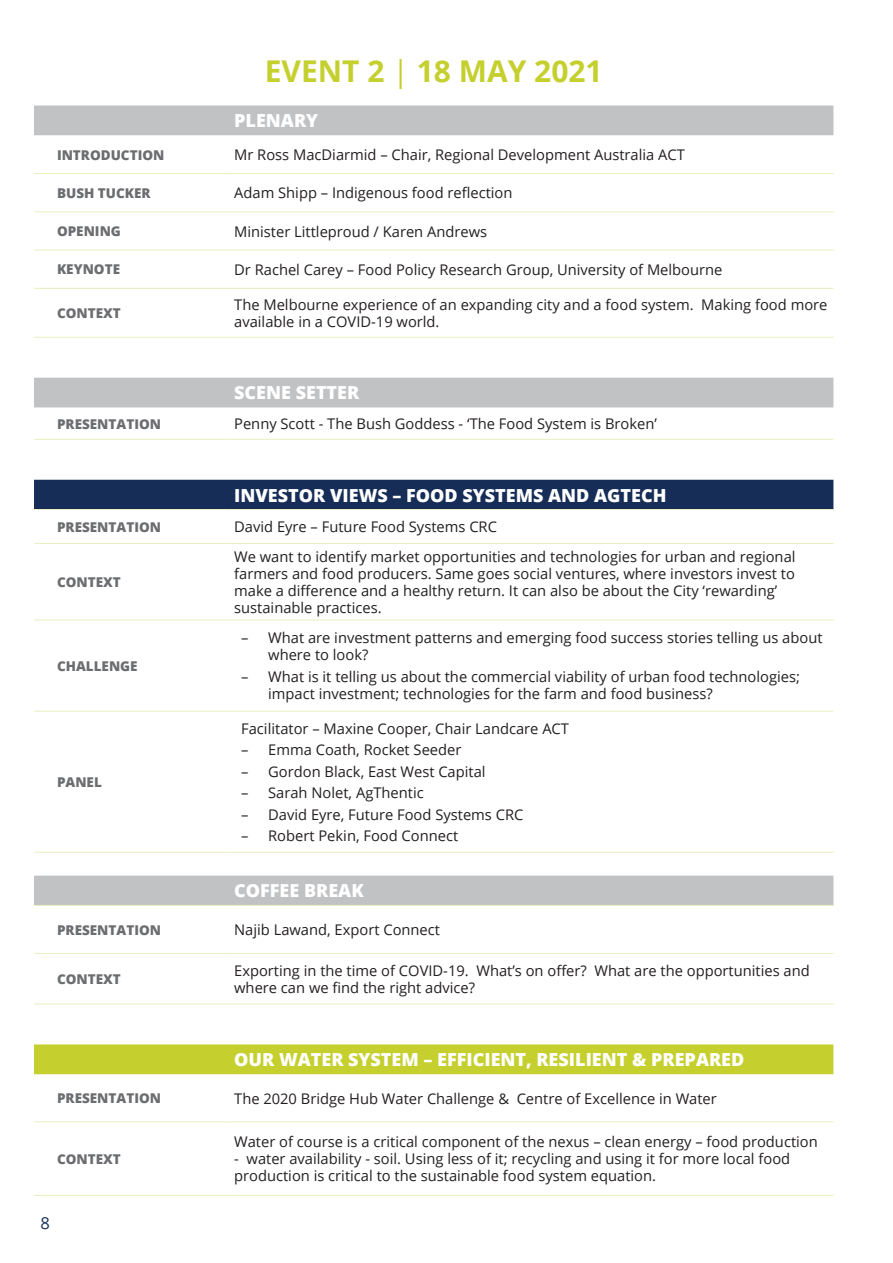
<style>
.page{position:relative;width:893px;height:1263px;background:#fff}
.page>*{position:absolute;margin:0;border:0;box-sizing:border-box;transform-origin:0 0}
.t1{font:700 30px "Open Sans";color:#c5d02e}
.table1_theme{font:800 18px "Open Sans";color:#fff}
.None-2{font:16.5px "Open Sans";color:#162e57}
.table1_text{font:14.7px/17.2px "Open Sans";color:#231f20}
.table1_activity{font:800 13.5px "Open Sans";color:#6c6d70}
.s1{font-weight:400}
</style>
<div class="page">
<div style="left:34px;top:105px;width:799px;height:30px;background:#c1c2c4"></div>
<hr style="left:34px;top:173px;width:194px;height:1px;background:#ebeebf">
<hr style="left:228px;top:173px;width:605px;height:1px;background:#ebeebf">
<hr style="left:34px;top:211px;width:194px;height:1px;background:#ebeebf">
<hr style="left:228px;top:211px;width:605px;height:1px;background:#ebeebf">
<hr style="left:34px;top:250px;width:194px;height:1px;background:#ebeebf">
<hr style="left:228px;top:250px;width:605px;height:1px;background:#ebeebf">
<hr style="left:34px;top:288px;width:194px;height:1px;background:#ebeebf">
<hr style="left:228px;top:288px;width:605px;height:1px;background:#ebeebf">
<hr style="left:34px;top:337px;width:194px;height:1px;background:#ebeebf">
<hr style="left:228px;top:337px;width:605px;height:1px;background:#ebeebf">
<div style="left:34px;top:378px;width:799px;height:29px;background:#c1c2c4"></div>
<hr style="left:34px;top:439px;width:194px;height:1px;background:#ebeebf">
<hr style="left:228px;top:439px;width:605px;height:1px;background:#ebeebf">
<div style="left:34px;top:480px;width:799px;height:29px;background:#162e57"></div>
<hr style="left:34px;top:509px;width:194px;height:1px;background:#ebeebf">
<hr style="left:228px;top:509px;width:605px;height:1px;background:#ebeebf">
<hr style="left:34px;top:543px;width:194px;height:1px;background:#ebeebf">
<hr style="left:228px;top:543px;width:605px;height:1px;background:#ebeebf">
<hr style="left:34px;top:620px;width:194px;height:1px;background:#ebeebf">
<hr style="left:228px;top:620px;width:605px;height:1px;background:#ebeebf">
<hr style="left:34px;top:711px;width:194px;height:1px;background:#ebeebf">
<hr style="left:228px;top:711px;width:605px;height:1px;background:#ebeebf">
<hr style="left:34px;top:852px;width:194px;height:1px;background:#ebeebf">
<hr style="left:228px;top:852px;width:605px;height:1px;background:#ebeebf">
<div style="left:34px;top:876px;width:799px;height:29px;background:#c1c2c4"></div>
<hr style="left:34px;top:905px;width:194px;height:1px;background:#ebeebf">
<hr style="left:228px;top:905px;width:605px;height:1px;background:#ebeebf">
<hr style="left:34px;top:953px;width:194px;height:1px;background:#ebeebf">
<hr style="left:228px;top:953px;width:605px;height:1px;background:#ebeebf">
<hr style="left:34px;top:1004px;width:194px;height:1px;background:#ebeebf">
<hr style="left:228px;top:1004px;width:605px;height:1px;background:#ebeebf">
<div style="left:34px;top:1044px;width:799px;height:30px;background:#c5d02e"></div>
<hr style="left:34px;top:1121px;width:194px;height:1px;background:#ebeebf">
<hr style="left:228px;top:1121px;width:605px;height:1px;background:#ebeebf">
<hr style="left:34px;top:1195px;width:194px;height:1px;background:#ebeebf">
<hr style="left:228px;top:1195px;width:605px;height:1px;background:#ebeebf">
<p class="t1" style="left:265px;top:50px;width:339px">EVENT 2 <span class="s1">|</span> 18 MAY 2021</p>
<p class="table1_theme" style="left:234px;top:107px;width:85px">PLENARY</p>
<p class="table1_activity" style="left:57px;top:144px;width:109px">INTRODUCTION</p>
<p class="table1_text" style="left:234px;top:146px;width:452px">Mr Ross MacDiarmid – Chair, Regional Development Australia ACT</p>
<p class="table1_activity" style="left:57px;top:183px;width:95px">BUSH TUCKER</p>
<p class="table1_text" style="left:234px;top:184px;width:280px">Adam Shipp – Indigenous food reflection</p>
<p class="table1_activity" style="left:57px;top:221px;width:65px">OPENING</p>
<p class="table1_text" style="left:234px;top:222px;width:254px">Minister Littleproud / Karen Andrews</p>
<p class="table1_activity" style="left:57px;top:259px;width:65px">KEYNOTE</p>
<p class="table1_text" style="left:234px;top:260px;width:490px">Dr Rachel Carey – Food Policy Research Group, University of Melbourne</p>
<p class="table1_activity" style="left:57px;top:303px;width:65px">CONTEXT</p>
<p class="table1_text" style="left:234px;top:295px;width:595px">The Melbourne experience of an expanding city and a food system. Making food more available in a COVID-19 world.</p>
<p class="table1_theme" style="left:234px;top:379px;width:127px">SCENE SETTER</p>
<p class="table1_activity" style="left:57px;top:413px;width:106px">PRESENTATION</p>
<p class="table1_text" style="left:234px;top:415px;width:424px">Penny Scott - The Bush Goddess - ‘The Food System is Broken’</p>
<p class="table1_theme" style="left:234px;top:481px;width:434px">INVESTOR VIEWS – FOOD SYSTEMS AND AGTECH</p>
<p class="table1_activity" style="left:57px;top:516px;width:106px">PRESENTATION</p>
<p class="table1_text" style="left:234px;top:518px;width:264px">David Eyre – Future Food Systems CRC</p>
<p class="table1_activity" style="left:57px;top:572px;width:65px">CONTEXT</p>
<p class="table1_activity" style="left:57px;top:656px;width:82px">CHALLENGE</p>
<p class="table1_activity" style="left:57px;top:772px;width:46px">PANEL</p>
<p class="table1_text" style="left:234px;top:547px;width:563px">We want to identify market opportunities and technologies for urban and regional farmers and food producers. Same goes social ventures, where investors invest to make a difference and a healthy return. It can also be about the City ‘rewarding’ sustainable practices.</p>
<p class="table1_text" style="left:268px;top:629px;width:556px;text-indent:-27px">– What are investment patterns and emerging food success stories telling us about where to look?</p>
<p class="table1_text" style="left:268px;top:668px;width:533px;text-indent:-27px">– What is it telling us about the commercial viability of urban food technologies; impact investment; technologies for the farm and food business?</p>
<p class="table1_text" style="left:241px;top:719px;width:329px">Facilitator – Maxine Cooper, Chair Landcare ACT</p>
<p class="table1_text" style="left:241px;top:741px;width:222px">– Emma Coath, Rocket Seeder</p>
<p class="table1_text" style="left:241px;top:762px;width:246px">– Gordon Black, East West Capital</p>
<p class="table1_text" style="left:241px;top:784px;width:184px">– Sarah Nolet, AgThentic</p>
<p class="table1_text" style="left:241px;top:805px;width:284px">– David Eyre, Future Food Systems CRC</p>
<p class="table1_text" style="left:241px;top:827px;width:219px">– Robert Pekin, Food Connect</p>
<p class="table1_theme" style="left:234px;top:877px;width:131px">COFFEE BREAK</p>
<p class="table1_activity" style="left:57px;top:919px;width:106px">PRESENTATION</p>
<p class="table1_text" style="left:234px;top:921px;width:207px">Najib Lawand, Export Connect</p>
<p class="table1_activity" style="left:57px;top:969px;width:65px">CONTEXT</p>
<p class="table1_text" style="left:234px;top:961px;width:577px">Exporting in the time of COVID-19. What’s on offer? What are the opportunities and where can we find the right advice?</p>
<p class="table1_theme" style="left:234px;top:1046px;width:512px">OUR WATER SYSTEM – EFFICIENT, RESILIENT &amp; PREPARED</p>
<p class="table1_activity" style="left:57px;top:1088px;width:106px">PRESENTATION</p>
<p class="table1_text" style="left:234px;top:1089px;width:484px">The 2020 Bridge Hub Water Challenge &amp; Centre of Excellence in Water</p>
<p class="table1_activity" style="left:57px;top:1148px;width:65px">CONTEXT</p>
<p class="table1_text" style="left:234px;top:1132px;width:585px">Water of course is a critical component of the nexus – clean energy – food production</p>
<p class="table1_text" style="left:234px;top:1150px;width:558px">- water availability - soil. Using less of it; recycling and using it for more local food production is critical to the sustainable food system equation.</p>
<p class="None-2" style="left:40px;top:1211px;width:11px">8</p>
</div>
